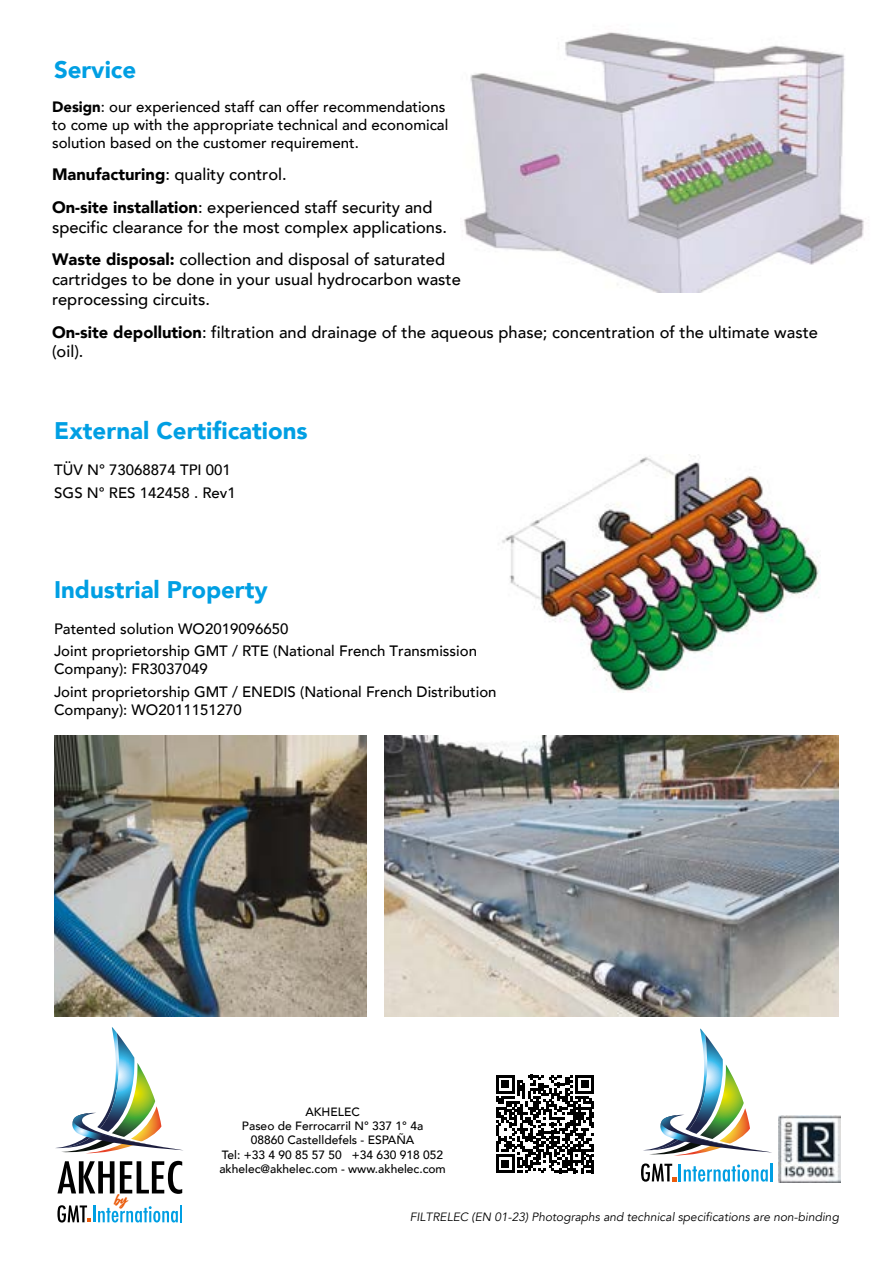
<style>
.page{position:relative;width:893px;height:1263px;background:#fff}
.page>*{position:absolute;margin:0;border:0;box-sizing:border-box;transform-origin:0 0}
.t1{font:900 24px "Avenir";color:#009fe3}
.t2{font:16.95px "Billion Dreams";color:#ea5b0b}
.t3{font:500 16.5px/32.5px "Avenir";color:#000}
.t4{font:500 15px/22.2px "Avenir";color:#000}
.t5{font:500 12px/14.4px "Avenir";color:#000;text-align:center}
.t6{font:italic 12px "Avenir";color:#000}
.s1{font-weight:900}
</style>
<div class="page">
<img style="left:464px;top:32px;width:402px;height:261px">
<img style="left:502px;top:456px;width:318px;height:236px">
<img style="left:384px;top:735px;width:455px;height:281px">
<img style="left:54px;top:735px;width:312px;height:281px">
<svg style="left:496px;top:1075px;width:98px;height:98px"></svg>
<svg style="left:55px;top:1027px;width:128px;height:167px"></svg>
<hr style="left:93px;top:1205px;width:3px;height:17px;background:#009fe3">
<svg style="left:98px;top:1205px;width:84px;height:17px"></svg>
<svg style="left:57px;top:1205px;width:34px;height:17px"></svg>
<svg style="left:641px;top:1029px;width:131px;height:153px"></svg>
<img style="left:779px;top:1115px;width:61px;height:67px">
<h1 class="t1" style="left:54px;top:49px;width:84px">Service</h1>
<p class="t4" style="left:52px;top:97px;width:398px;line-height:18px"><span class="s1">Design</span>: our experienced staff can offer recommendations to come up with the appropriate technical and economical solution based on the customer requirement.</p>
<p class="t3" style="left:52px;top:158px;width:382px"><span class="s1">Manufacturing</span>: quality control.<br><span class="s1">On-site installation</span>: experienced staff security and</p>
<p class="t3" style="left:52px;top:210px;width:396px">specific clearance for the most complex applications.<br><span class="s1">Waste disposal:</span> collection and disposal of saturated</p>
<p class="t3" style="left:52px;top:269px;width:410px;line-height:19.8px">cartridges to be done in your usual hydrocarbon waste reprocessing circuits.</p>
<p class="t3" style="left:52px;top:321px;width:767px;line-height:19.8px"><span class="s1">On-site depollution</span>: filtration and drainage of the aqueous phase; concentration of the ultimate waste (oil).</p>
<h1 class="t1" style="left:54px;top:410px;width:255px">External Certifications</h1>
<p class="t4" style="left:54px;top:458px;width:183px">TÜV N° 73068874 TPI 001<br>SGS N° RES 142458 . Rev1</p>
<h1 class="t1" style="left:54px;top:569px;width:215px">Industrial Property</h1>
<p class="t4" style="left:54px;top:617px;width:425px">Patented solution WO2019096650<br>Joint proprietorship GMT / RTE (National French Transmission</p>
<p class="t4" style="left:54px;top:657px;width:444px">Company): FR3037049<br>Joint proprietorship GMT / ENEDIS (National French Distribution</p>
<p class="t4" style="left:54px;top:697px;width:189px">Company): WO2011151270</p>
<p class="t2" style="left:115px;top:1187px;width:14px">by</p>
<p class="t5" style="left:219px;top:1103px;width:228px">AKHELEC<br>Paseo de Ferrocarril N° 337 1° 4a<br>08860 Castelldefels - ESPAÑA<br>Tel: +33 4 90 85 57 50 +34 630 918 052 akhelec@akhelec.com - www.akhelec.com</p>
<p class="t6" style="left:410px;top:1210px;width:431px">FILTRELEC (EN 01-23) Photographs and technical specifications are non-binding</p>
</div>
